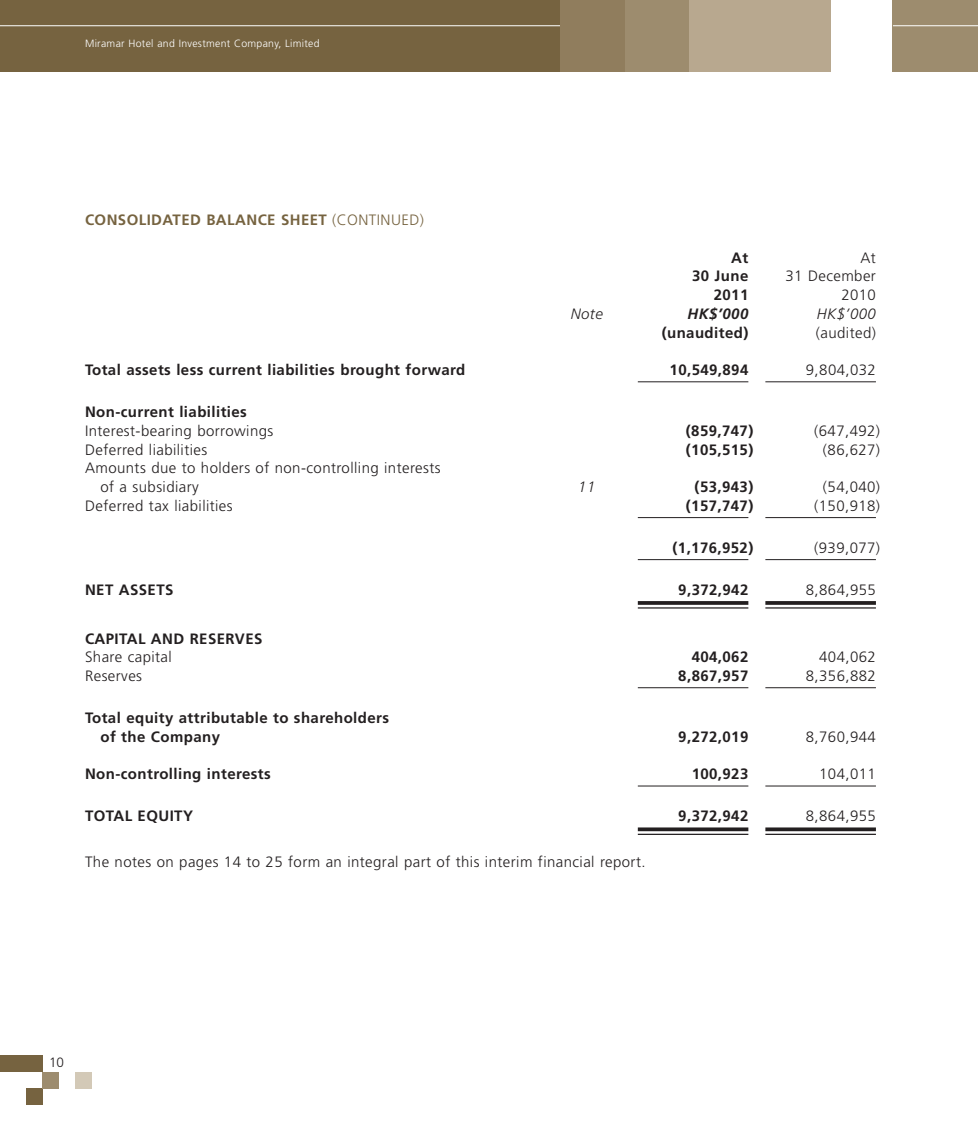
<style>
.page{position:relative;width:978px;height:1127px;background:#fff}
.page>*{position:absolute;margin:0;border:0;box-sizing:border-box;transform-origin:0 0}
.t1{font:300 15px/18.8px "Frutiger LT Std";letter-spacing:.03em;color:#231f20}
.t2{font:700 15px/18.8px "Frutiger LT Std";letter-spacing:.03em;color:#231f20}
.t3{font:700 15px "Frutiger LT Std";letter-spacing:.03em;color:#766340}
.t4{font:italic 300 15px "Frutiger LT Std";letter-spacing:.03em;color:#231f20}
.t5{font:italic 700 15px "Frutiger LT Std";color:#231f20}
.t6{font:300 13.5px "Frutiger LT Std";color:#231f20}
.t7{font:300 10.5px "Frutiger LT Std";letter-spacing:.03em;color:#fff}
.s1{font-weight:300}
</style>
<div class="page">
<div style="left:893px;top:0;width:85px;height:71px;background:#9d8c6e"></div>
<div style="left:0;top:0;width:53px;height:71px;background:#766340"></div>
<div style="left:38px;top:0;width:542px;height:71px;background:#766340"></div>
<div style="left:571px;top:0;width:200px;height:71px;background:#9d8c6e"></div>
<hr style="left:893px;top:25px;width:85px;height:1px;background:#fff">
<hr style="left:0;top:25px;width:582px;height:1px;background:#fff">
<div style="left:560px;top:0;width:64px;height:71px;background:#907d5d"></div>
<div style="left:689px;top:0;width:141px;height:71px;background:#b8a88f"></div>
<div style="left:0;top:1056px;width:42px;height:16px;background:#766340"></div>
<div style="left:26px;top:1088px;width:16px;height:16px;background:#766340"></div>
<div style="left:42px;top:1072px;width:16px;height:16px;background:#9d8c6e"></div>
<div style="left:75px;top:1072px;width:16px;height:16px;background:#d3c9b7"></div>
<hr style="left:638px;top:381px;width:110px;height:1px;background:#231f20">
<hr style="left:765px;top:381px;width:111px;height:1px;background:#231f20">
<hr style="left:638px;top:517px;width:110px;height:1px;background:#231f20">
<hr style="left:765px;top:517px;width:111px;height:1px;background:#231f20">
<hr style="left:638px;top:559px;width:110px;height:1px;background:#231f20">
<hr style="left:765px;top:559px;width:111px;height:1px;background:#231f20">
<svg style="left:638px;top:601px;width:110px;height:4px"></svg>
<hr style="left:638px;top:607px;width:110px;height:1px;background:#231f20">
<svg style="left:765px;top:601px;width:111px;height:4px"></svg>
<hr style="left:765px;top:607px;width:111px;height:1px;background:#231f20">
<hr style="left:638px;top:687px;width:110px;height:1px;background:#231f20">
<hr style="left:765px;top:687px;width:111px;height:1px;background:#231f20">
<hr style="left:638px;top:785px;width:110px;height:1px;background:#231f20">
<hr style="left:765px;top:785px;width:111px;height:1px;background:#231f20">
<svg style="left:638px;top:827px;width:110px;height:4px"></svg>
<hr style="left:638px;top:834px;width:110px;height:1px;background:#231f20">
<svg style="left:765px;top:827px;width:111px;height:4px"></svg>
<hr style="left:765px;top:834px;width:111px;height:1px;background:#231f20">
<p class="t7" style="left:85px;top:37px;width:236px">Miramar Hotel and Investment Company, Limited</p>
<p class="t3" style="left:85px;top:211px;width:340px">CONSOLIDATED BALANCE SHEET <span class="s1">(CONTINUED)</span></p>
<p class="t2" style="left:731px;top:248px;width:19px">At</p>
<p class="t1" style="left:860px;top:248px;width:17px">At</p>
<p class="t2" style="left:692px;top:267px;width:58px">30 June</p>
<p class="t1" style="left:785px;top:267px;width:92px">31 December</p>
<p class="t2" style="left:714px;top:286px;width:36px">2011</p>
<p class="t1" style="left:841px;top:286px;width:36px">2010</p>
<p class="t4" style="left:571px;top:305px;width:34px">Note</p>
<p class="t5" style="left:687px;top:305px;width:62px">HK$’000</p>
<p class="t4" style="left:817px;top:305px;width:61px">HK$’000</p>
<p class="t2" style="left:662px;top:323px;width:88px">(unaudited)</p>
<p class="t1" style="left:816px;top:323px;width:62px">(audited)</p>
<p class="t2" style="left:85px;top:361px;width:382px">Total assets less current liabilities brought forward</p>
<p class="t2" style="left:670px;top:361px;width:80px">10,549,894</p>
<p class="t1" style="left:806px;top:361px;width:72px">9,804,032</p>
<p class="t2" style="left:85px;top:403px;width:163px">Non-current liabilities</p>
<p class="t1" style="left:85px;top:421px;width:190px">Interest-bearing borrowings</p>
<p class="t2" style="left:686px;top:421px;width:69px">(859,747)</p>
<p class="t1" style="left:814px;top:421px;width:67px">(647,492)</p>
<p class="t1" style="left:85px;top:440px;width:124px">Deferred liabilities</p>
<p class="t2" style="left:686px;top:440px;width:69px">(105,515)</p>
<p class="t1" style="left:823px;top:440px;width:59px">(86,627)</p>
<p class="t1" style="left:100px;top:459px;width:342px;text-indent:-15px">Amounts due to holders of non-controlling interests of a subsidiary</p>
<p class="t4" style="left:578px;top:478px;width:19px">11</p>
<p class="t2" style="left:695px;top:478px;width:60px">(53,943)</p>
<p class="t1" style="left:823px;top:478px;width:59px">(54,040)</p>
<p class="t1" style="left:85px;top:496px;width:149px">Deferred tax liabilities</p>
<p class="t2" style="left:686px;top:496px;width:69px">(157,747)</p>
<p class="t1" style="left:814px;top:496px;width:67px">(150,918)</p>
<p class="t2" style="left:672px;top:538px;width:82px">(1,176,952)</p>
<p class="t1" style="left:814px;top:538px;width:67px">(939,077)</p>
<p class="t2" style="left:85px;top:580px;width:90px">NET ASSETS</p>
<p class="t2" style="left:678px;top:580px;width:72px">9,372,942</p>
<p class="t1" style="left:806px;top:581px;width:72px">8,864,955</p>
<p class="t2" style="left:85px;top:629px;width:179px">CAPITAL AND RESERVES</p>
<p class="t1" style="left:85px;top:648px;width:88px">Share capital</p>
<p class="t2" style="left:692px;top:648px;width:58px">404,062</p>
<p class="t1" style="left:819px;top:648px;width:58px">404,062</p>
<p class="t1" style="left:85px;top:667px;width:59px">Reserves</p>
<p class="t2" style="left:678px;top:666px;width:72px">8,867,957</p>
<p class="t1" style="left:806px;top:667px;width:72px">8,356,882</p>
<p class="t2" style="left:100px;top:708px;width:290px;text-indent:-15px">Total equity attributable to shareholders of the Company</p>
<p class="t2" style="left:678px;top:727px;width:72px">9,272,019</p>
<p class="t1" style="left:806px;top:727px;width:72px">8,760,944</p>
<p class="t2" style="left:85px;top:765px;width:187px">Non-controlling interests</p>
<p class="t2" style="left:692px;top:765px;width:58px">100,923</p>
<p class="t1" style="left:819px;top:765px;width:58px">104,011</p>
<p class="t2" style="left:85px;top:807px;width:110px">TOTAL EQUITY</p>
<p class="t2" style="left:678px;top:807px;width:72px">9,372,942</p>
<p class="t1" style="left:806px;top:807px;width:72px">8,864,955</p>
<p class="t1" style="left:85px;top:853px;width:562px">The notes on pages 14 to 25 form an integral part of this interim financial report.</p>
<p class="t6" style="left:49px;top:1054px;width:17px">10</p>
</div>
